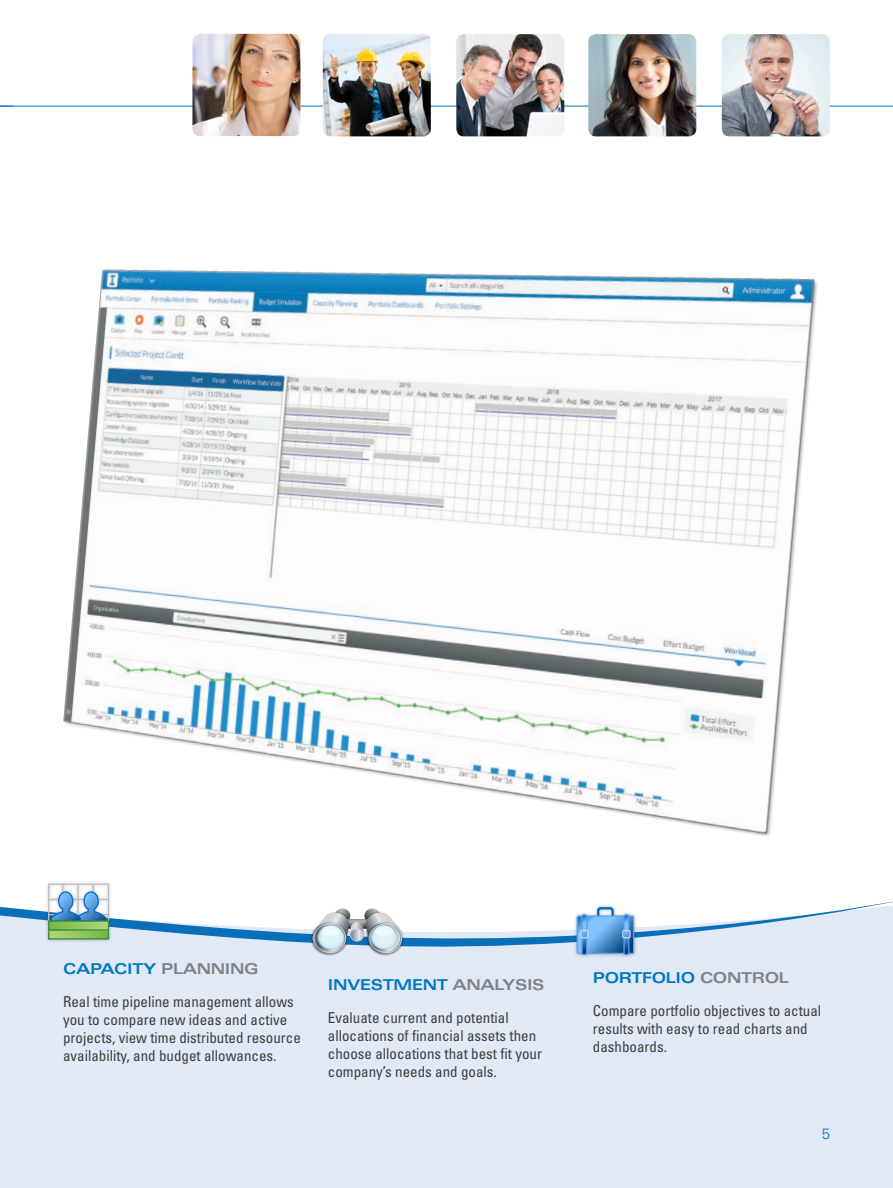
<style>
.page{position:relative;width:893px;height:1188px;background:#fff}
.page>*{position:absolute;margin:0;border:0;box-sizing:border-box;transform-origin:0 0}
.Title_Tech_Bold_Blue{font:condensed 15px/18px "Univers";color:#3e3e3f}
.Title_Tech_Bold_Blue-2{font:700 expanded 15px "Univers";letter-spacing:-.025em;color:#007ac0}
.t1{font:300 15px "Univers";color:#0072bc}
.s1{color:#808285}
</style>
<div class="page">
<hr style="left:0;top:106px;width:893px;height:1px;background:#0072bc">
<div style="left:0;top:956px;width:893px;height:232px;background:#e1e9f6"></div>
<svg style="left:0;top:901px;width:893px;height:55px;fill:#e1e9f6"></svg>
<div style="left:45px;top:880px;width:67px;height:63px;background:#231f20;opacity:.33"></div>
<svg style="left:50px;top:931px;width:57px;height:7px"></svg>
<div style="left:48px;top:929px;width:61px;height:11px;border:1px solid #378c3d"></div>
<hr style="left:48px;top:899px;width:61px;height:1px;background:#bbbdbf">
<hr style="left:48px;top:914px;width:61px;height:1px;background:#bbbdbf">
<hr style="left:48px;top:884px;width:61px;height:1px;background:#bbbdbf">
<hr style="left:48px;top:885px;width:1px;height:44px;background:#bbbdbf">
<hr style="left:77px;top:885px;width:2px;height:44px;background:#bbbdbf">
<hr style="left:62px;top:885px;width:1px;height:44px;background:#bbbdbf">
<hr style="left:93px;top:885px;width:1px;height:44px;background:#bbbdbf">
<hr style="left:108px;top:885px;width:1px;height:44px;background:#bbbdbf">
<svg style="left:50px;top:891px;width:57px;height:29px"></svg>
<svg style="left:50px;top:922px;width:57px;height:7px"></svg>
<div style="left:48px;top:920px;width:61px;height:11px;border:1px solid #378c3d"></div>
<div style="left:573px;top:904px;width:65px;height:54px;background:#231f20;opacity:.33"></div>
<div style="left:597px;top:907px;width:17px;height:17px;border:2px solid #0069cc;border-radius:2px"></div>
<div style="left:623px;top:914px;width:6px;height:41px;border:1px solid #5ca3e6"></div>
<svg style="left:577px;top:915px;width:57px;height:40px;background:#5a9bd8"></svg>
<div style="left:581px;top:914px;width:6px;height:41px;border:1px solid #5ca3e6"></div>
<div style="left:580px;top:930px;width:9px;height:8px;border:1px solid #d3daea"></div>
<div style="left:622px;top:930px;width:9px;height:8px;border:1px solid #d3daea"></div>
<img style="left:310px;top:910px;width:41px;height:46px">
<img style="left:364px;top:910px;width:41px;height:46px">
<img style="left:310px;top:920px;width:39px;height:36px">
<img style="left:366px;top:920px;width:39px;height:36px">
<svg style="left:313px;top:909px;width:89px;height:45px"></svg>
<img style="left:192px;top:34px;width:108px;height:102px">
<img style="left:323px;top:34px;width:108px;height:102px">
<img style="left:456px;top:34px;width:108px;height:102px">
<img style="left:588px;top:34px;width:108px;height:102px">
<img style="left:722px;top:34px;width:108px;height:102px">
<img style="left:63px;top:269px;width:755px;height:567px">
<p class="Title_Tech_Bold_Blue-2" style="left:63px;top:960px;width:197px">CAPACITY <span class="s1">PLANNING</span></p>
<p class="Title_Tech_Bold_Blue" style="left:63px;top:992px;width:239px">Real time pipeline management allows you to compare new ideas and active projects, view time distributed resource availability, and budget allowances.</p>
<p class="Title_Tech_Bold_Blue-2" style="left:328px;top:977px;width:218px">INVESTMENT <span class="s1">ANALYSIS</span></p>
<p class="Title_Tech_Bold_Blue" style="left:328px;top:1009px;width:216px">Evaluate current and potential allocations of financial assets then choose allocations that best fit your company’s needs and goals.</p>
<p class="Title_Tech_Bold_Blue-2" style="left:593px;top:969px;width:198px">PORTFOLIO <span class="s1">CONTROL</span></p>
<p class="Title_Tech_Bold_Blue" style="left:593px;top:1001px;width:230px">Compare portfolio objectives to actual results with easy to read charts and dashboards.</p>
<p class="t1" style="left:822px;top:1124px;width:10px">5</p>
</div>
